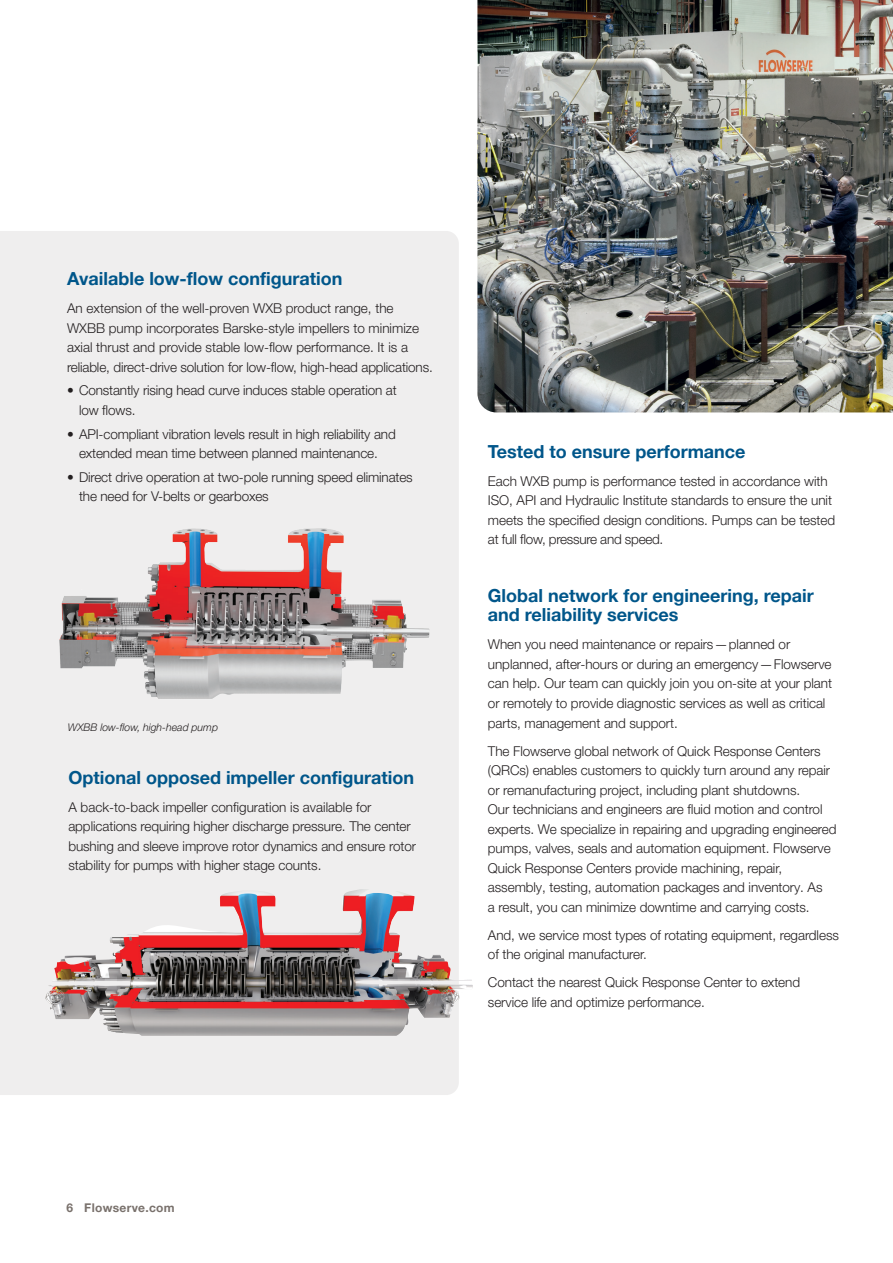
<style>
.page{position:relative;width:893px;height:1263px;background:#fff}
.page>*{position:absolute;margin:0;border:0;box-sizing:border-box;transform-origin:0 0}
.Subhead_Level_2__blu{font:700 18px/19.5px "Helvetica Neue LT Pro";color:#00568a}
.Body_copy{font:300 13.5px/19.5px "Helvetica Neue LT Pro";letter-spacing:-.005em;color:#231f20}
.t1{font:700 12px "Helvetica Neue LT Pro";letter-spacing:.025em;color:#79716c}
.Body_copy-2{font:italic 300 10.5px "Helvetica Neue LT Pro";color:#231f20}
</style>
<div class="page">
<img style="left:477px;top:0;width:416px;height:412px">
<svg style="left:0;top:231px;width:459px;height:864px;background:#e7e4e4"></svg>
<img style="left:48px;top:890px;width:313px;height:96px">
<img style="left:54px;top:519px;width:382px;height:229px">
<p class="Subhead_Level_2__blu" style="left:67px;top:268px;width:277px">Available low-flow configuration</p>
<p class="Body_copy" style="left:67px;top:298px;width:367px">An extension of the well-proven WXB product range, the WXBB pump incorporates Barske-style impellers to minimize axial thrust and provide stable low-flow performance. It is a reliable, direct-drive solution for low-flow, high-head applications.</p>
<p class="Body_copy" style="left:79px;top:380px;width:319px;text-indent:-12px">• Constantly rising head curve induces stable operation at low flows.</p>
<p class="Body_copy" style="left:67px;top:424px;width:330px;text-align:center">• API-compliant vibration levels result in high reliability and extended mean time between planned maintenance.</p>
<p class="Body_copy" style="left:79px;top:467px;width:335px;text-indent:-12px">• Direct drive operation at two-pole running speed eliminates the need for V-belts or gearboxes</p>
<p class="Body_copy-2" style="left:68px;top:720px;width:152px">WXBB low-flow, high-head pump</p>
<p class="Subhead_Level_2__blu" style="left:68px;top:767px;width:347px">Optional opposed impeller configuration</p>
<p class="Body_copy" style="left:68px;top:797px;width:349px">A back-to-back impeller configuration is available for applications requiring higher discharge pressure. The center bushing and sleeve improve rotor dynamics and ensure rotor stability for pumps with higher stage counts.</p>
<p class="Subhead_Level_2__blu" style="left:488px;top:441px;width:259px">Tested to ensure performance</p>
<p class="Body_copy" style="left:488px;top:471px;width:349px">Each WXB pump is performance tested in accordance with ISO, API and Hydraulic Institute standards to ensure the unit meets the specified design conditions. Pumps can be tested at full flow, pressure and speed.</p>
<p class="Subhead_Level_2__blu" style="left:488px;top:585px;width:327px">Global network for engineering, repair and reliability services</p>
<p class="Body_copy" style="left:488px;top:635px;width:346px">When you need maintenance or repairs — planned or unplanned, after-hours or during an emergency — Flowserve can help. Our team can quickly join you on-site at your plant or remotely to provide diagnostic services as well as critical parts, management and support.</p>
<p class="Body_copy" style="left:488px;top:741px;width:350px">The Flowserve global network of Quick Response Centers (QRCs) enables customers to quickly turn around any repair or remanufacturing project, including plant shutdowns.<br>Our technicians and engineers are fluid motion and control experts. We specialize in repairing and upgrading engineered pumps, valves, seals and automation equipment. Flowserve Quick Response Centers provide machining, repair, assembly, testing, automation packages and inventory. As<br>a result, you can minimize downtime and carrying costs.</p>
<p class="Body_copy" style="left:488px;top:925px;width:352px">And, we service most types of rotating equipment, regardless of the original manufacturer.</p>
<p class="Body_copy" style="left:488px;top:972px;width:314px">Contact the nearest Quick Response Center to extend service life and optimize performance.</p>
<p class="t1" style="left:66px;top:1201px;width:110px">6 Flowserve.com</p>
</div>
